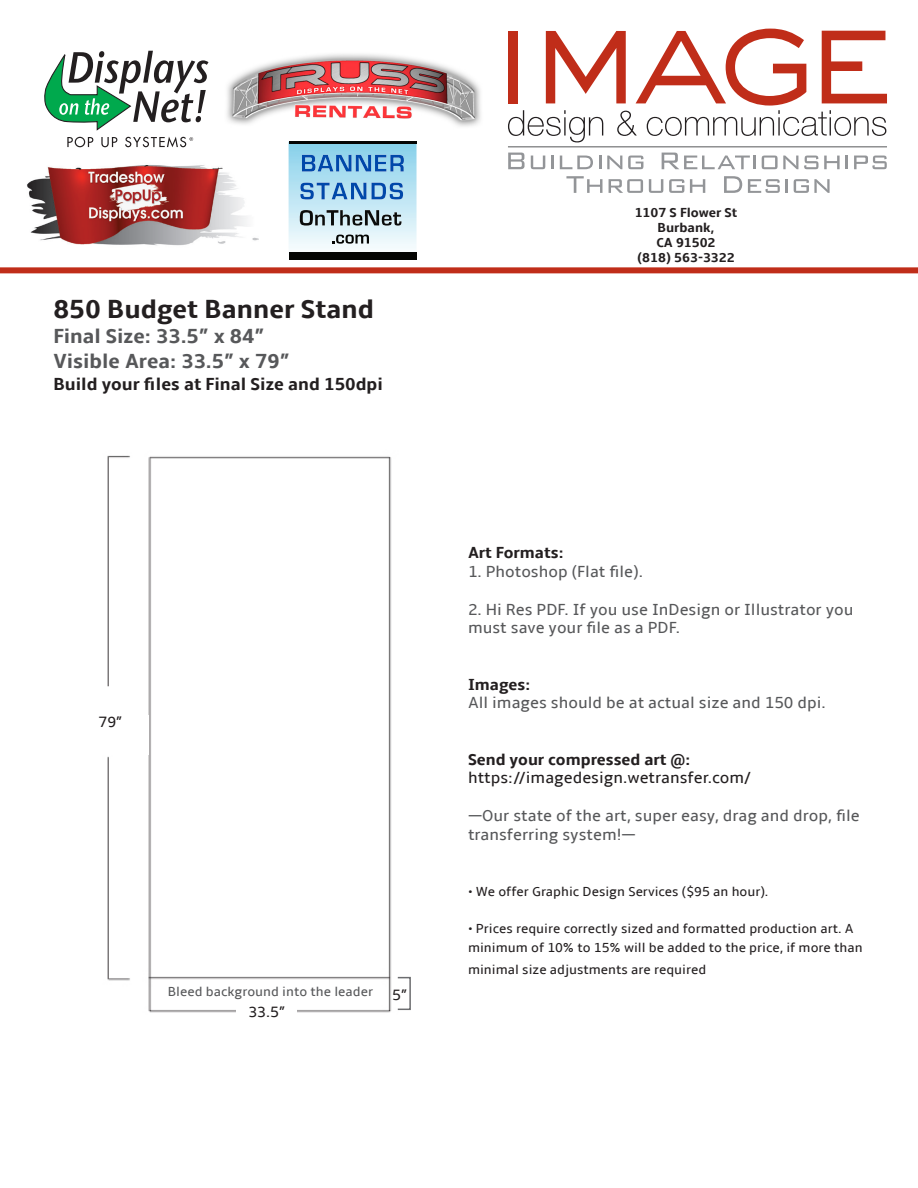
<style>
.page{position:relative;width:918px;height:1188px;background:#fff}
.page>*{position:absolute;margin:0;border:0;box-sizing:border-box;transform-origin:0 0}
.t1{font:700 27px "Amble";color:#231f20}
.t2{font:700 21px "Amble";color:#57585a}
.t3{font:700 18px "Amble";color:#231f20}
.BODY_TEXT{font:16.5px/18.8px "Amble";color:#57585a}
.subhead{font:700 16.5px "Amble";color:#231f20}
.t4{font:16.5px "Amble";color:#231f20}
.t5{font:15.45px "Amble";color:#231f20}
.t6{font:13.5px/18.8px "Amble";color:#231f20}
.t7{font:700 13.5px/15px "Amble";color:#231f20;text-align:center}
.t8{font:13.5px "Amble";color:#57585a}
</style>
<div class="page">
<img style="left:107px;top:455px;width:300px;height:558px">
<div style="left:98px;top:715px;width:50px;height:40px;background:#fff"></div>
<img style="left:227px;top:54px;width:254px;height:73px">
<img style="left:27px;top:165px;width:231px;height:81px">
<svg style="left:44px;top:51px;width:164px;height:79px"></svg>
<svg style="left:67px;top:137px;width:26px;height:10px"></svg>
<svg style="left:101px;top:137px;width:16px;height:10px"></svg>
<svg style="left:125px;top:137px;width:68px;height:10px"></svg>
<svg style="left:289px;top:142px;width:128px;height:118px;background:#94b7cb"></svg>
<div style="left:0;top:267px;width:918px;height:6px;background:#c02d19"></div>
<div style="left:397px;top:977px;width:14px;height:33px;border:2px solid #6c6d70"></div>
<div style="left:237px;top:1005px;width:60px;height:43px;background:#fff"></div>
<svg style="left:508px;top:29px;width:379px;height:114px"></svg>
<svg style="left:508px;top:153px;width:17px;height:16px"></svg>
<svg style="left:531px;top:156px;width:14px;height:13px"></svg>
<svg style="left:551px;top:156px;width:3px;height:13px"></svg>
<svg style="left:560px;top:156px;width:33px;height:13px"></svg>
<svg style="left:599px;top:156px;width:2px;height:13px"></svg>
<svg style="left:607px;top:156px;width:15px;height:13px"></svg>
<svg style="left:628px;top:156px;width:15px;height:13px"></svg>
<svg style="left:662px;top:153px;width:94px;height:16px"></svg>
<svg style="left:762px;top:156px;width:36px;height:13px"></svg>
<svg style="left:804px;top:156px;width:14px;height:13px"></svg>
<svg style="left:824px;top:156px;width:16px;height:13px"></svg>
<svg style="left:846px;top:156px;width:2px;height:13px"></svg>
<svg style="left:854px;top:156px;width:33px;height:13px"></svg>
<svg style="left:566px;top:176px;width:36px;height:17px"></svg>
<svg style="left:609px;top:179px;width:34px;height:14px"></svg>
<svg style="left:649px;top:179px;width:14px;height:14px"></svg>
<svg style="left:669px;top:179px;width:15px;height:14px"></svg>
<svg style="left:690px;top:179px;width:15px;height:14px"></svg>
<svg style="left:724px;top:176px;width:18px;height:17px"></svg>
<svg style="left:748px;top:179px;width:32px;height:14px"></svg>
<hr style="left:785px;top:179px;width:3px;height:14px;background:#939598">
<svg style="left:794px;top:179px;width:36px;height:14px"></svg>
<hr style="left:508px;top:147px;width:379px;height:1px;background:#57585a">
<p class="t1" style="left:53px;top:293px;width:322px">850 Budget Banner Stand</p>
<p class="t2" style="left:53px;top:324px;width:212px">Final Size: 33.5” x 84”</p>
<p class="t2" style="left:53px;top:349px;width:238px">Visible Area: 33.5” x 79”</p>
<p class="t3" style="left:53px;top:373px;width:331px">Build your files at Final Size and 150dpi</p>
<p class="t5" style="left:98px;top:713px;width:25px">79”</p>
<p class="t8" style="left:168px;top:984px;width:207px">Bleed background into the leader</p>
<p class="t5" style="left:392px;top:986px;width:16px">5”</p>
<p class="t5" style="left:248px;top:1003px;width:38px">33.5”</p>
<p class="t7" style="left:635px;top:205px;width:104px">1107 S Flower St<br>Burbank,<br>CA 91502</p>
<p class="t7" style="left:637px;top:250px;width:99px">(818) 563-3322</p>
<p class="subhead" style="left:468px;top:543px;width:97px">Art Formats:</p>
<p class="BODY_TEXT" style="left:468px;top:563px;width:177px">1. Photoshop (Flat file).</p>
<p class="BODY_TEXT" style="left:468px;top:600px;width:387px">2. Hi Res PDF. If you use InDesign or Illustrator you must save your file as a PDF.</p>
<p class="subhead" style="left:468px;top:675px;width:64px">Images:</p>
<p class="BODY_TEXT" style="left:468px;top:694px;width:359px">All images should be at actual size and 150 dpi.</p>
<p class="subhead" style="left:468px;top:750px;width:224px">Send your compressed art @:</p>
<p class="t4" style="left:468px;top:768px;width:285px">https://imagedesign.wetransfer.com/</p>
<p class="BODY_TEXT" style="left:468px;top:806px;width:393px">—Our state of the art, super easy, drag and drop, file transferring system!—</p>
<p class="t6" style="left:468px;top:882px;width:302px">• We offer Graphic Design Services ($95 an hour).</p>
<p class="t6" style="left:468px;top:920px;width:396px">• Prices require correctly sized and formatted production art. A minimum of 10% to 15% will be added to the price, if more than</p>
<p class="t6" style="left:468px;top:960px;width:240px">minimal size adjustments are required</p>
</div>
